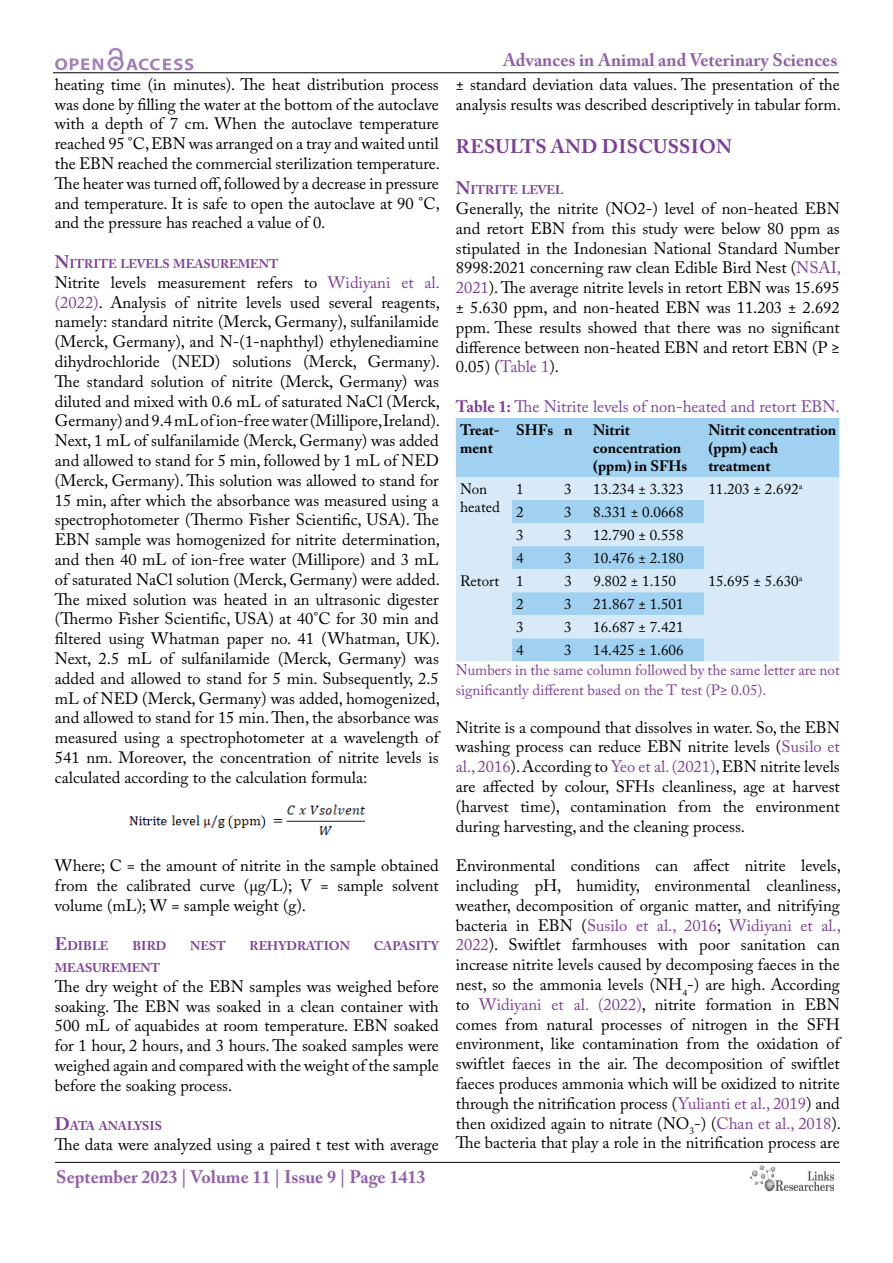
<style>
.page{position:relative;width:893px;height:1263px;background:#fff}
.page>*{position:absolute;margin:0;border:0;box-sizing:border-box;transform-origin:0 0}
.t1{font:700 19.5px "Adobe Caslon Pro";letter-spacing:.015em;color:#7f3f98}
.t2{font:700 18px "Adobe Caslon Pro";color:#9161a9}
.t3{font:16.5px/19.8px "Adobe Caslon Pro";color:#000;text-align:justify}
.t4{font:16.5px "Adobe Caslon Pro";color:#7f3f98}
.t5{font:15px/18px "Adobe Caslon Pro";color:#000}
.t6{font:15px/19.8px "Adobe Caslon Pro";color:#7f3f98}
.t7{font:700 15px/18px "Adobe Caslon Pro";color:#000}
.t8{font:700 12.6px "Adobe Caslon Pro";color:#7f3f98}
.s1{font-size:18px}
.s2{color:#7f3f98}
.s3{font-weight:700}
</style>
<div class="page">
<hr style="left:53px;top:72px;width:786px;height:1px;background:#000">
<hr style="left:55px;top:1162px;width:785px;height:1px;background:#000">
<svg style="left:55px;top:48px;width:138px;height:23px"></svg>
<img style="left:750px;top:1166px;width:83px;height:26px">
<img style="left:130px;top:804px;width:234px;height:31px">
<div style="left:456px;top:418px;width:383px;height:59px;background:#a1d1f0"></div>
<svg style="left:456px;top:477px;width:383px;height:184px;background:#cae3f6"></svg>
<p class="t3" style="left:55px;top:74px;width:387px">heating time (in minutes). The heat distribution process was done by filling the water at the bottom of the autoclave with a depth of 7 cm. When the autoclave temperature reached 95 °C, EBN was arranged on a tray and waited until the EBN reached the commercial sterilization temperature.<br>The heater was turned off, followed by a decrease in pressure and temperature. It is safe to open the autoclave at 90 °C, and the pressure has reached a value of 0.</p>
<p class="t8" style="left:55px;top:256px;width:225px"><span class="s1">N</span>ITRITE LEVELS MEASUREMENT</p>
<p class="t3" style="left:55px;top:272px;width:387px">Nitrite levels measurement refers to <span class="s2">Widiyani et al. (2022)</span>. Analysis of nitrite levels used several reagents, namely: standard nitrite (Merck, Germany), sulfanilamide (Merck, Germany), and N-(1-naphthyl) ethylenediamine dihydrochloride (NED) solutions (Merck, Germany).<br>The standard solution of nitrite (Merck, Germany) was diluted and mixed with 0.6 mL of saturated NaCl (Merck, Germany) and 9.4 mL of ion-free water (Millipore, Ireland).<br>Next, 1 mL of sulfanilamide (Merck, Germany) was added and allowed to stand for 5 min, followed by 1 mL of NED (Merck, Germany). This solution was allowed to stand for 15 min, after which the absorbance was measured using a spectrophotometer (Thermo Fisher Scientific, USA). The EBN sample was homogenized for nitrite determination, and then 40 mL of ion-free water (Millipore) and 3 mL of saturated NaCl solution (Merck, Germany) were added.<br>The mixed solution was heated in an ultrasonic digester (Thermo Fisher Scientific, USA) at 40°C for 30 min and filtered using Whatman paper no. 41 (Whatman, UK).<br>Next, 2.5 mL of sulfanilamide (Merck, Germany) was added and allowed to stand for 5 min. Subsequently, 2.5 mL of NED (Merck, Germany) was added, homogenized, and allowed to stand for 15 min. Then, the absorbance was measured using a spectrophotometer at a wavelength of 541 nm. Moreover, the concentration of nitrite levels is calculated according to the calculation formula:</p>
<p class="t3" style="left:55px;top:856px;width:385px">Where; C = the amount of nitrite in the sample obtained from the calibrated curve (µg/L); V = sample solvent volume (mL); W = sample weight (g).</p>
<p class="t8" style="left:55px;top:939px;width:55px"><span class="s1">E</span>DIBLE</p>
<p class="t8" style="left:133px;top:939px;width:35px">BIRD</p>
<p class="t8" style="left:190px;top:939px;width:37px">NEST</p>
<p class="t8" style="left:250px;top:939px;width:102px">REHYDRATION</p>
<p class="t8" style="left:374px;top:939px;width:66px">CAPASITY</p>
<p class="t8" style="left:55px;top:960px;width:107px">MEASUREMENT</p>
<p class="t3" style="left:55px;top:976px;width:385px">The dry weight of the EBN samples was weighed before soaking. The EBN was soaked in a clean container with 500 mL of aquabides at room temperature. EBN soaked for 1 hour, 2 hours, and 3 hours. The soaked samples were weighed again and compared with the weight of the sample before the soaking process.</p>
<p class="t8" style="left:55px;top:1119px;width:107px"><span class="s1">D</span>ATA ANALYSIS</p>
<p class="t3" style="left:55px;top:1135px;width:385px">The data were analyzed using a paired t test with average</p>
<p class="t2" style="left:56px;top:1166px;width:371px">September 2023 | Volume 11 | Issue 9 | Page 1413</p>
<p class="t2" style="left:503px;top:50px;width:336px">Advances in Animal and Veterinary Sciences</p>
<p class="t3" style="left:456px;top:74px;width:387px">± standard deviation data values. The presentation of the analysis results was described descriptively in tabular form.</p>
<p class="t1" style="left:456px;top:135px;width:278px">RESULTS AND DISCUSSION</p>
<p class="t8" style="left:456px;top:182px;width:108px"><span class="s1">N</span>ITRITE LEVEL</p>
<p class="t3" style="left:456px;top:198px;width:387px">Generally, the nitrite (NO2-) level of non-heated EBN and retort EBN from this study were below 80 ppm as stipulated in the Indonesian National Standard Number 8998:2021 concerning raw clean Edible Bird Nest (<span class="s2">NSAI, 2021</span>). The average nitrite levels in retort EBN was 15.695 ± 5.630 ppm, and non-heated EBN was 11.203 ± 2.692 ppm. These results showed that there was no significant difference between non-heated EBN and retort EBN (P ≥ 0.05) (<span class="s2">Table 1</span>).</p>
<p class="t4" style="left:456px;top:397px;width:385px"><span class="s3">Table 1:</span> The Nitrite levels of non-heated and retort EBN.</p>
<p class="t7" style="left:460px;top:421px;width:41px">Treat&shy;ment</p>
<p class="t7" style="left:516px;top:421px;width:58px">SHFs n</p>
<p class="t7" style="left:593px;top:421px;width:96px">Nitrit concentration (ppm) in SFHs</p>
<p class="t7" style="left:708px;top:421px;width:129px">Nitrit concentration (ppm) each treatment</p>
<p class="t5" style="left:460px;top:480px;width:41px">Non heated</p>
<p class="t5" style="left:516px;top:480px;width:9px">1</p>
<p class="t5" style="left:564px;top:480px;width:9px">3</p>
<p class="t5" style="left:593px;top:480px;width:92px">13.234 ± 3.323</p>
<p class="t5" style="left:708px;top:480px;width:95px">11.203 ± 2.692<sup>a</sup></p>
<p class="t5" style="left:516px;top:503px;width:9px">2</p>
<p class="t5" style="left:564px;top:503px;width:9px">3</p>
<p class="t5" style="left:593px;top:503px;width:92px">8.331 ± 0.0668</p>
<p class="t5" style="left:516px;top:526px;width:9px">3</p>
<p class="t5" style="left:564px;top:526px;width:9px">3</p>
<p class="t5" style="left:593px;top:526px;width:92px">12.790 ± 0.558</p>
<p class="t5" style="left:516px;top:549px;width:9px">4</p>
<p class="t5" style="left:564px;top:549px;width:9px">3</p>
<p class="t5" style="left:593px;top:549px;width:92px">10.476 ± 2.180</p>
<p class="t5" style="left:460px;top:572px;width:65px">Retort 1</p>
<p class="t5" style="left:564px;top:572px;width:9px">3</p>
<p class="t5" style="left:593px;top:572px;width:84px">9.802 ± 1.150</p>
<p class="t5" style="left:708px;top:572px;width:95px">15.695 ± 5.630<sup>a</sup></p>
<p class="t5" style="left:516px;top:595px;width:9px">2</p>
<p class="t5" style="left:564px;top:595px;width:9px">3</p>
<p class="t5" style="left:593px;top:595px;width:92px">21.867 ± 1.501</p>
<p class="t5" style="left:516px;top:618px;width:9px">3</p>
<p class="t5" style="left:564px;top:618px;width:9px">3</p>
<p class="t5" style="left:593px;top:618px;width:92px">16.687 ± 7.421</p>
<p class="t5" style="left:516px;top:641px;width:9px">4</p>
<p class="t5" style="left:564px;top:641px;width:9px">3</p>
<p class="t5" style="left:593px;top:641px;width:92px">14.425 ± 1.606</p>
<p class="t6" style="left:456px;top:660px;width:385px">Numbers in the same column followed by the same letter are not significantly different based on the T test (P≥ 0.05).</p>
<p class="t3" style="left:456px;top:717px;width:385px">Nitrite is a compound that dissolves in water. So, the EBN washing process can reduce EBN nitrite levels (<span class="s2">Susilo et al., 2016</span>). According to <span class="s2">Yeo et al. (2021)</span>, EBN nitrite levels are affected by colour, SFHs cleanliness, age at harvest (harvest time), contamination from the environment during harvesting, and the cleaning process.</p>
<p class="t3" style="left:456px;top:856px;width:387px">Environmental conditions can affect nitrite levels, including pH, humidity, environmental cleanliness, weather, decomposition of organic matter, and nitrifying bacteria in EBN (<span class="s2">Susilo et al., 2016</span>; <span class="s2">Widiyani et al., 2022</span>). Swiftlet farmhouses with poor sanitation can increase nitrite levels caused by decomposing faeces in the nest, so the ammonia levels (NH<sub>4</sub>-) are high. According to <span class="s2">Widiyani et al. (2022)</span>, nitrite formation in EBN comes from natural processes of nitrogen in the SFH environment, like contamination from the oxidation of swiftlet faeces in the air. The decomposition of swiftlet faeces produces ammonia which will be oxidized to nitrite through the nitrification process (<span class="s2">Yulianti et al., 2019</span>) and then oxidized again to nitrate (NO<sub>3</sub>-) (<span class="s2">Chan et al., 2018</span>).<br>The bacteria that play a role in the nitrification process are</p>
</div>
